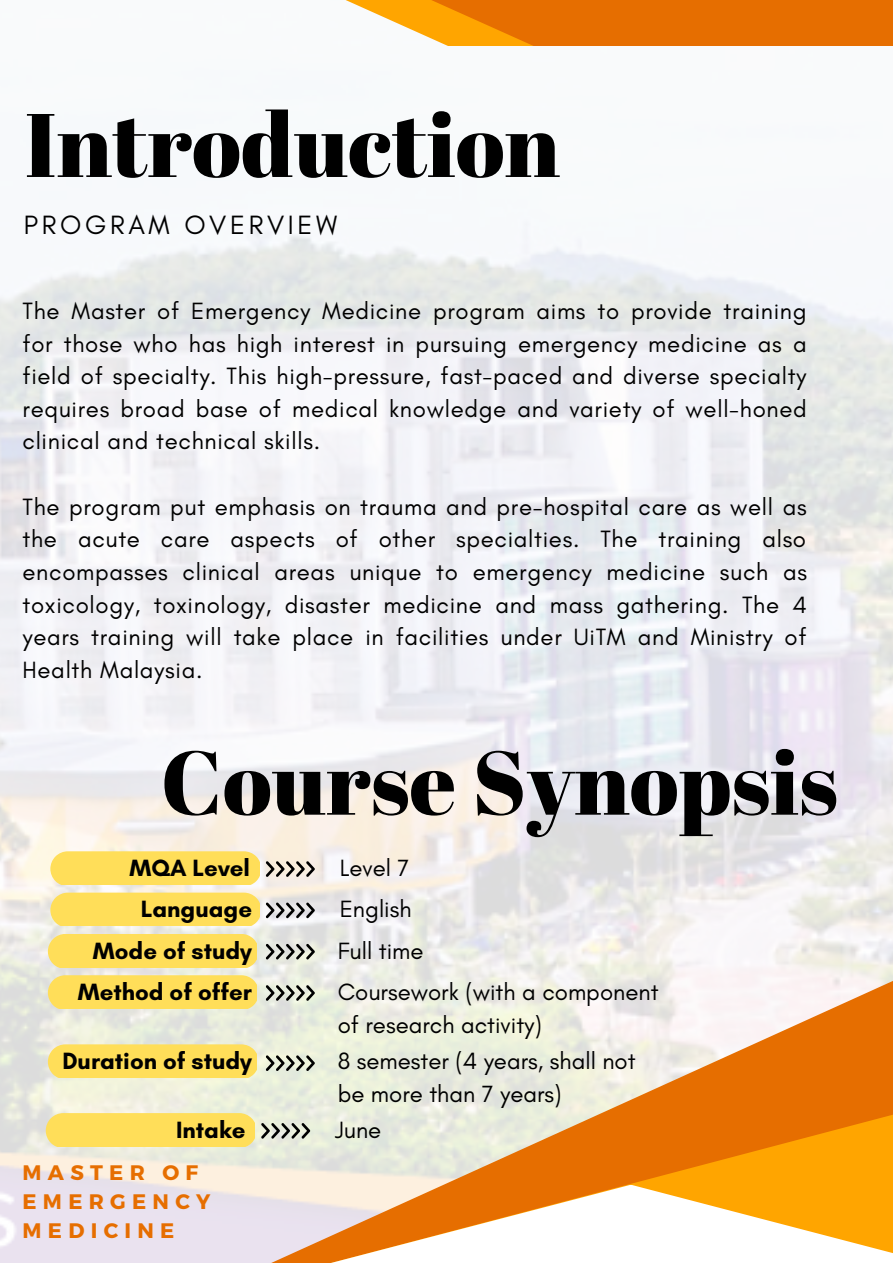
<style>
.page{position:relative;width:893px;height:1264px;background:#fff}
.page>*{position:absolute;margin:0;border:0;box-sizing:border-box;transform-origin:0 0}
.t1{font:89.85px "Abril Fatface";color:#000}
.t2{font:27px "Glacial Indifference";letter-spacing:.135em;color:#000}
.t3{font:24px/32.5px "Glacial Indifference";color:#000;text-align:justify}
.t4{font:700 24px/41.2px "Glacial Indifference";color:#000;text-align:right}
.t5{font:700 21px/29.2px "Montserrat";letter-spacing:.3em;color:#e66e00}
</style>
<div class="page">
<img style="left:0;top:221px;width:892px;height:1041px">
<div style="left:285px;top:0;width:607px;height:46px;background:#f9fafb"></div>
<svg style="left:371px;top:0;width:521px;height:46px;background:#eb7e0d"></svg>
<svg style="left:149px;top:918px;width:743px;height:267px"></svg>
<svg style="left:313px;top:1102px;width:579px;height:83px;background:#eba855"></svg>
<svg style="left:89px;top:1185px;width:803px;height:77px"></svg>
<svg style="left:266px;top:861px;width:49px;height:15px"></svg>
<svg style="left:266px;top:902px;width:49px;height:16px"></svg>
<svg style="left:266px;top:943px;width:49px;height:16px"></svg>
<svg style="left:266px;top:985px;width:49px;height:15px"></svg>
<svg style="left:266px;top:1055px;width:49px;height:15px"></svg>
<div style="left:50px;top:851px;width:209px;height:33px;background:#ffde59"></div>
<div style="left:50px;top:892px;width:209px;height:34px;background:#ffde59"></div>
<div style="left:48px;top:933px;width:209px;height:34px;background:#ffde59"></div>
<div style="left:48px;top:975px;width:209px;height:33px;background:#ffde59"></div>
<div style="left:48px;top:1044px;width:209px;height:33px;background:#ffde59"></div>
<svg style="left:261px;top:1122px;width:49px;height:16px"></svg>
<div style="left:46px;top:1113px;width:209px;height:33px;background:#ffde59"></div>
<h1 class="t1" style="left:25px;top:82px;width:536px">Introduction</h1>
<p class="t2" style="left:24px;top:208px;width:315px">PROGRAM OVERVIEW</p>
<p class="t3" style="left:23px;top:294px;width:785px">The Master of Emergency Medicine program aims to provide training for those who has high interest in pursuing emergency medicine as a field of specialty. This high-pressure, fast-paced and diverse specialty requires broad base of medical knowledge and variety of well-honed clinical and technical skills.</p>
<p class="t3" style="left:23px;top:490px;width:786px">The program put emphasis on trauma and pre-hospital care as well as the acute care aspects of other specialties. The training also encompasses clinical areas unique to emergency medicine such as toxicology, toxinology, disaster medicine and mass gathering. The 4 years training will take place in facilities under UiTM and Ministry of Health Malaysia.</p>
<h1 class="t1" style="left:161px;top:719px;width:678px">Course Synopsis</h1>
<p class="t4" style="left:78px;top:847px;width:176px">MQA Level<br>Language<br>Mode of study<br>Method of offer</p>
<p class="t3" style="left:337px;top:847px;width:322px;line-height:41.2px;text-align:left">Level 7<br>English<br>Full time<br>Coursework (with a component</p>
<p class="t3" style="left:337px;top:1006px;width:299px;line-height:36.5px">of research activity)<br>8 semester (4 years, shall not</p>
<p class="t3" style="left:337px;top:1077px;width:225px">be more than 7 years)</p>
<p class="t4" style="left:62px;top:1040px;width:191px">Duration of study</p>
<p class="t4" style="left:176px;top:1108px;width:71px">Intake</p>
<p class="t3" style="left:335px;top:1113px;width:48px">June</p>
<p class="t5" style="left:23px;top:1156px;width:189px">MASTER OF<br>EMERGENCY<br>MEDICINE</p>
</div>
